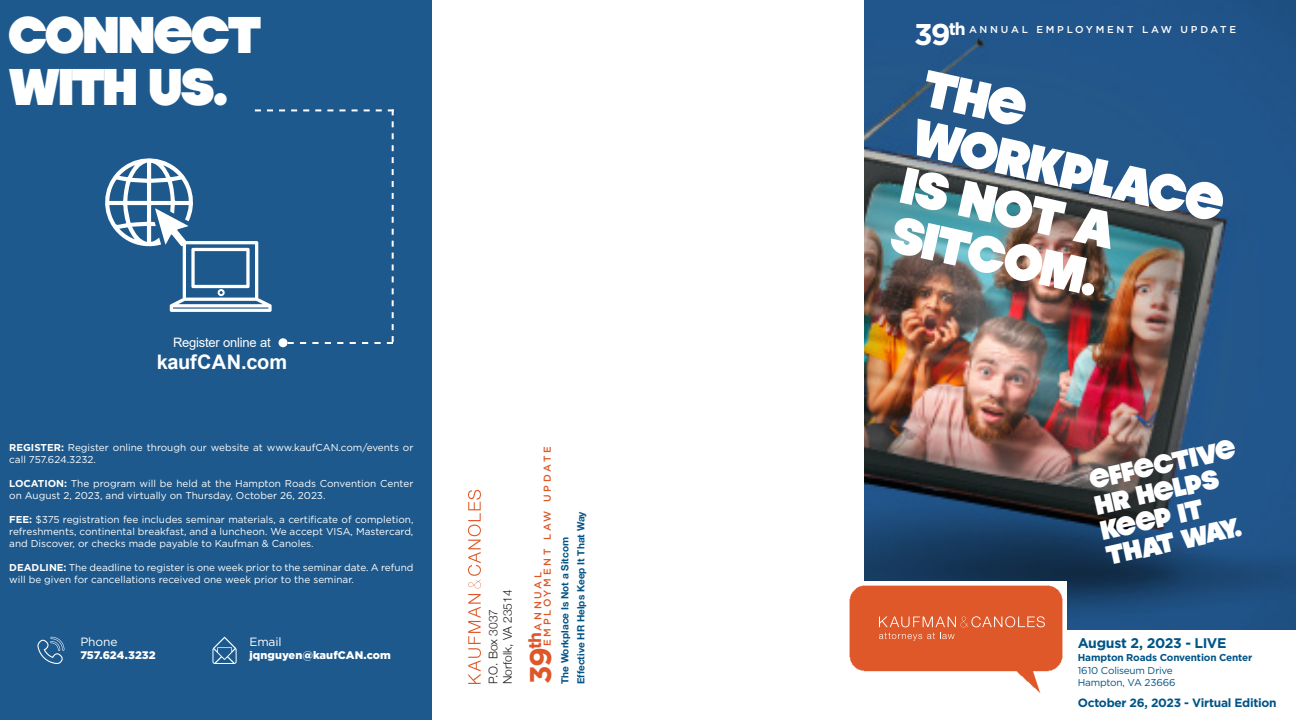
<style>
.page{position:relative;width:1296px;height:720px;background:#fff}
.page>*{position:absolute;margin:0;border:0;box-sizing:border-box;transform-origin:0 0}
.t1{font:50px/52px "Meloriac";letter-spacing:-.005em;color:#fff}
.t2{font:49.8px/49.8px "Meloriac";color:#fff}
.t3{font:700 30px "Gotham";color:#fff}
.t4{font:700 30px "Gotham";color:#df5728}
.t5{font:25.9px/25.9px "Meloriac";color:#fff}
.t6{font:700 20px "Arial";letter-spacing:-.01em;color:#fff}
.t7{font:700 17.5px "Gotham";color:#df5728}
.t8{font:700 14px "Gotham";letter-spacing:-.025em;color:#015487}
.t9{font:13px "Arial";letter-spacing:-.02em;color:#fff}
.t10{font:700 12px "Gotham";letter-spacing:-.02em;color:#015487}
.t11{font:300 12px "Helvetica Neue";color:#231f20}
.t12{font:12px "Gotham";letter-spacing:-.01em;color:#fff}
.t13{font:900 11px "Gotham";color:#fff}
.t14{font:10px/12px "Gotham";color:#fff}
.t15{font:700 10px "Helvetica Neue";color:#015487}
.t16{font:10px/12px "Gotham";letter-spacing:-.015em;color:#015487}
.t17{font:700 10px "Gotham";letter-spacing:-.015em;color:#015487}
.t18{font:500 10px "Gotham";letter-spacing:.275em;color:#df5728}
.t19{font:500 10px "Gotham";letter-spacing:.275em;color:#fff}
.s1{font-weight:700}
</style>
<div class="page">
<div style="left:0;top:0;width:432px;height:720px;background:#1d598c"></div>
<svg style="left:468px;top:490px;width:13px;height:194px"></svg>
<div style="left:279px;top:338px;width:9px;height:9px;background:#fff;border-radius:50%"></div>
<svg style="left:105px;top:109px;width:289px;height:235px"></svg>
<svg style="left:37px;top:637px;width:27px;height:27px"></svg>
<svg style="left:212px;top:637px;width:25px;height:27px"></svg>
<img style="left:865px;top:0;width:431px;height:630px">
<img style="left:849px;top:582px;width:217px;height:111px">
<svg style="left:879px;top:616px;width:166px;height:25px;background:#e26b42"></svg>
<img style="left:1039px;top:206px;width:79px;height:91px">
<p class="t1" style="left:9px;top:8px;width:253px">CONNECT<br>WITH US.</p>
<p class="t9" style="left:173px;top:334px;width:99px">Register online at</p>
<p class="t6" style="left:157px;top:348px;width:132px">kaufCAN.com</p>
<p class="t14" style="left:9px;top:442px;width:406px"><span class="s1">REGISTER:</span> Register online through our website at www.kaufCAN.com/events or call 757.624.3232.</p>
<p class="t14" style="left:9px;top:478px;width:406px"><span class="s1">LOCATION:</span> The program will be held at the Hampton Roads Convention Center on August 2, 2023, and virtually on Thursday, October 26, 2023.</p>
<p class="t14" style="left:9px;top:514px;width:406px;text-align:justify"><span class="s1">FEE:</span> $375 registration fee includes seminar materials, a certificate of completion, refreshments, continental breakfast, and a luncheon. We accept VISA, Mastercard, and Discover, or checks made payable to Kaufman &amp; Canoles.</p>
<p class="t14" style="left:9px;top:562px;width:406px"><span class="s1">DEADLINE:</span> The deadline to register is one week prior to the seminar date. A refund will be given for cancellations received one week prior to the seminar.</p>
<p class="t12" style="left:80px;top:634px;width:39px">Phone</p>
<p class="t13" style="left:80px;top:648px;width:77px">757.624.3232</p>
<p class="t12" style="left:250px;top:634px;width:33px">Email</p>
<p class="t13" style="left:250px;top:648px;width:143px">jqnguyen@kaufCAN.com</p>
<p class="t11" style="left:500px;top:684px;width:96px;rotate:-90deg">Norfolk, VA 23514</p>
<p class="t11" style="left:486px;top:684px;width:77px;rotate:-90deg">P.O. Box 3037</p>
<p class="t18" style="left:541px;top:646px;width:201px;rotate:-90deg">EMPLOYMENT LAW UPDATE</p>
<p class="t18" style="left:531px;top:631px;width:60px;rotate:-90deg">ANNUAL</p>
<p class="t7" style="left:523px;top:649px;width:19px;rotate:-90deg">th</p>
<p class="t4" style="left:521px;top:684px;width:38px;rotate:-90deg">39</p>
<p class="t15" style="left:575px;top:684px;width:174px;rotate:-90deg">Effective HR Helps Keep It That Way</p>
<p class="t15" style="left:559px;top:684px;width:148px;rotate:-90deg">The Workplace Is Not a Sitcom</p>
<p class="t3" style="left:914px;top:14px;width:53px">39<sup>th</sup></p>
<p class="t19" style="left:969px;top:23px;width:269px">ANNUAL EMPLOYMENT LAW UPDATE</p>
<p class="t2" style="left:931px;top:62px;width:268px;rotate:13deg">the<br>wo rkplace is not<br>sitco</p>
<p class="t5" style="left:1087px;top:466px;width:150px;rotate:-12deg">EFFECTIVE</p>
<p class="t5" style="left:1093px;top:492px;width:139px;rotate:-12deg">HR HELP S<br>KEEP IT<br>THAT WAY.</p>
<p class="t8" style="left:1078px;top:634px;width:150px">August 2, 2023 - LIVE</p>
<p class="t17" style="left:1078px;top:651px;width:176px">Hampton Roads Convention Center</p>
<p class="t16" style="left:1078px;top:665px;width:99px">1610 Coliseum Drive<br>Hampton, VA 23666</p>
<p class="t10" style="left:1078px;top:695px;width:201px">October 26, 2023 - Virtual Edition</p>
</div>
